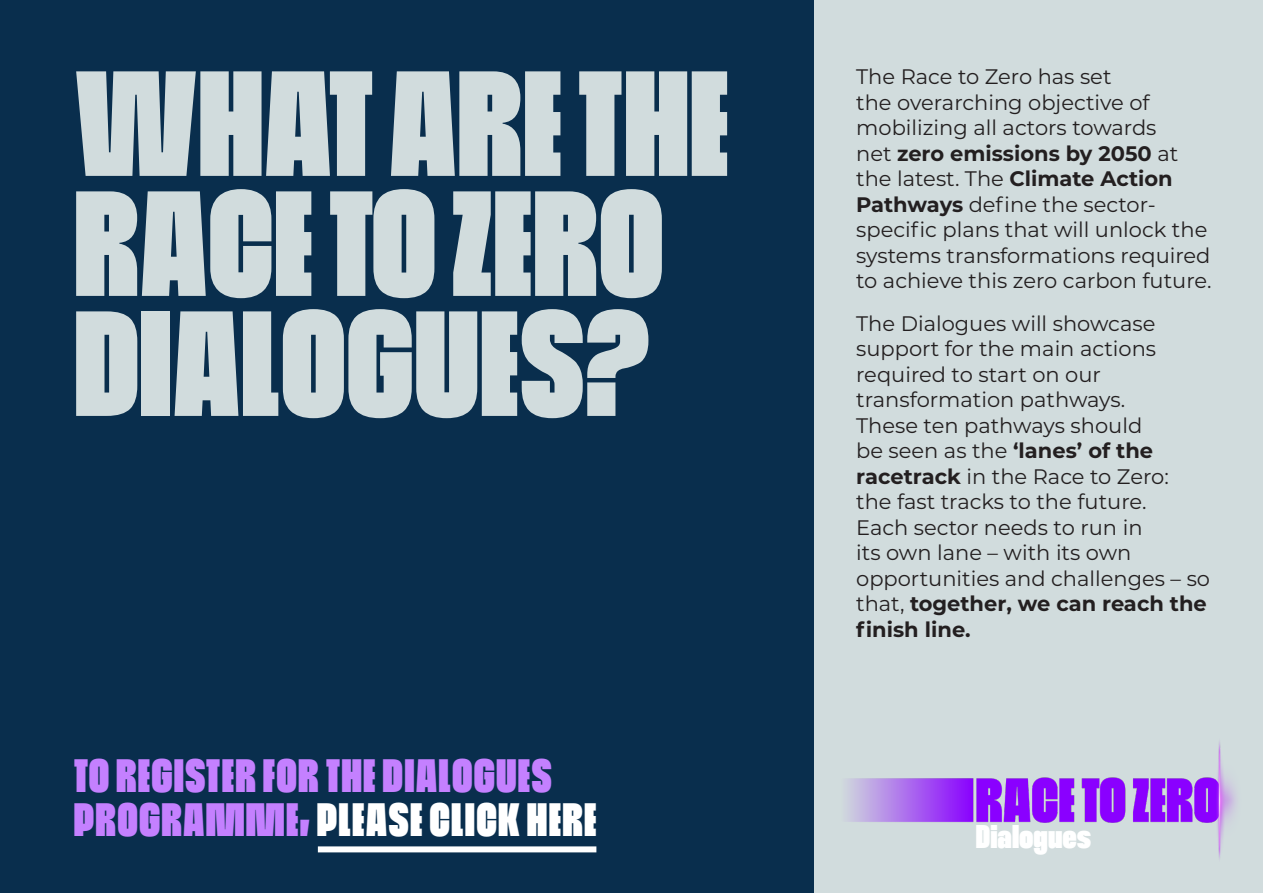
<style>
.page{position:relative;width:1263px;height:893px;background:#d1dcdd}
.page>*{position:absolute;margin:0;border:0;box-sizing:border-box;transform-origin:0 0}
.t1{font:150px/120px "Cinderblock 50";color:#d1dcdd}
.t2{font:46.95px/43.5px "Cinderblock 50";letter-spacing:.025em;color:#c480ff}
.t3{font:33px "Cinderblock 50";color:#fff}
.t4{font:21px/25.5px "Montserrat";color:#231f20}
.s1{color:#fff}
.s2{font-weight:700}
</style>
<div class="page">
<div style="left:0;top:0;width:814px;height:893px;background:#092e4d"></div>
<img style="left:847px;top:741px;width:389px;height:118px">
<div style="left:318px;top:846px;width:278px;height:6px;background:#fff"></div>
<p class="t1" style="left:74px;top:64px;width:657px">WHATARETHE<br>RACETOZERO<br>DIALOGUES?</p>
<p class="t2" style="left:74px;top:754px;width:524px">TOREGISTERFORTHEDIALOGUES<br>PROGRAMME,<span class="s1">PLEASE CLICKHERE</span></p>
<p class="t4" style="left:856px;top:63px;width:324px">The Race to Zero has set<br>the overarching objective of mobilizing all actors towards net <span class="s2">zero emissions by 2050</span> at the latest. The <span class="s2">Climate Action</span></p>
<p class="t4" style="left:856px;top:216px;width:353px">specific plans that will unlock the</p>
<p class="t4" style="left:856px;top:191px;width:301px"><span class="s2">Pathways</span> define the sector-</p>
<p class="t4" style="left:856px;top:242px;width:357px">systems transformations required to achieve this zero carbon future.</p>
<p class="t4" style="left:856px;top:310px;width:355px">The Dialogues will showcase support for the main actions required to start on our transformation pathways.<br>These ten pathways should<br>be seen as the <span class="s2">‘lanes’ of the racetrack</span> in the Race to Zero:<br>the fast tracks to the future.<br>Each sector needs to run in<br>its own lane – with its own opportunities and challenges – so that, <span class="s2">together, we can reach the finish line.</span></p>
<p class="t3" style="left:976px;top:819px;width:117px">Dialogues</p>
</div>
